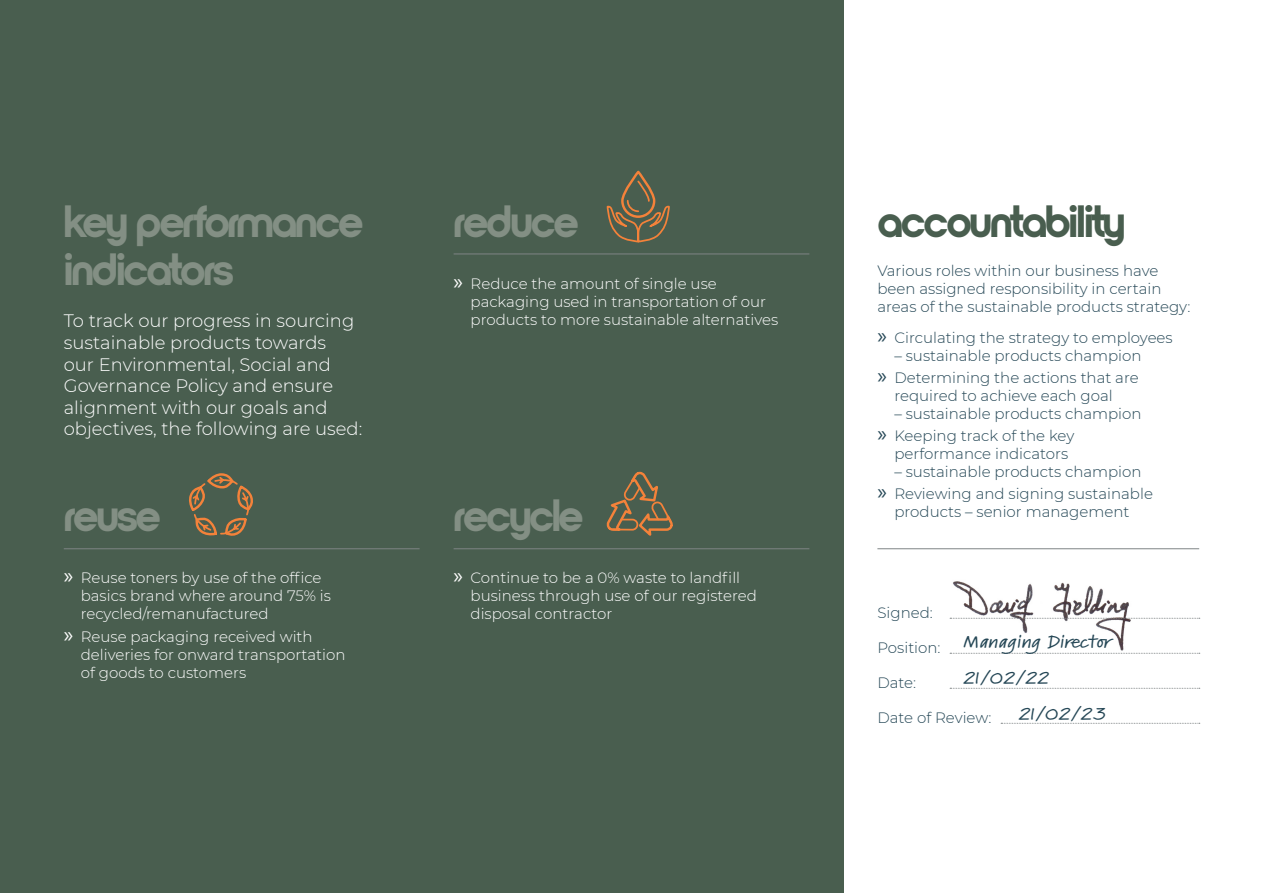
<style>
.page{position:relative;width:1263px;height:893px;background:#fff}
.page>*{position:absolute;margin:0;border:0;box-sizing:border-box;transform-origin:0 0}
.t1{font:700 45px/48px "Nordique Pro";letter-spacing:-.05em;color:#838f84}
.t2{font:700 45px "Nordique Pro";letter-spacing:-.05em;color:#495e4f}
.t3{font:300 18px/21.6px "Montserrat";color:#fff}
.t4{font:600 expanded 16.5px "Kremlin Pro";color:#254756}
.t5{font:300 15px/18px "Montserrat";color:#254756}
.t6{font:300 15px/18px "Montserrat";color:#fff}
.s1{font-family:"Myriad Pro";font-weight:400;font-size:22.5px}
</style>
<div class="page">
<div style="left:0;top:0;width:843px;height:893px;background:#495e4f"></div>
<hr style="left:64px;top:548px;width:356px;height:1px;background:#7f8485">
<hr style="left:454px;top:254px;width:355px;height:1px;background:#7f8485">
<hr style="left:454px;top:548px;width:355px;height:1px;background:#7f8485">
<hr style="left:877px;top:548px;width:322px;height:1px;background:#7f8485">
<svg style="left:606px;top:471px;width:67px;height:65px"></svg>
<svg style="left:189px;top:473px;width:64px;height:63px"></svg>
<svg style="left:606px;top:170px;width:64px;height:73px"></svg>
<img style="left:949px;top:581px;width:183px;height:73px">
<svg style="left:950px;top:618px;width:250px;height:1px"></svg>
<svg style="left:950px;top:653px;width:250px;height:1px"></svg>
<svg style="left:950px;top:688px;width:250px;height:1px"></svg>
<svg style="left:1001px;top:723px;width:199px;height:1px"></svg>
<p class="t1" style="left:64px;top:197px;width:301px">key performance indicators</p>
<p class="t3" style="left:64px;top:310px;width:300px">To track our progress in sourcing sustainable products towards<br>our Environmental, Social and<br>Governance Policy and ensure alignment with our goals and objectives, the following are used:</p>
<p class="t1" style="left:64px;top:492px;width:99px">reuse</p>
<p class="t6" style="left:81px;top:569px;width:252px;text-indent:-17px"><span class="s1">»</span> Reuse toners by use of the office basics brand where around 75% is recycled/remanufactured</p>
<p class="t6" style="left:81px;top:627px;width:266px;text-indent:-17px"><span class="s1">»</span> Reuse packaging received with deliveries for onward transportation of goods to customers</p>
<p class="t1" style="left:454px;top:197px;width:127px">reduce</p>
<p class="t6" style="left:471px;top:274px;width:309px;text-indent:-17px"><span class="s1">»</span> Reduce the amount of single use packaging used in transportation of our products to more sustainable alternatives</p>
<p class="t1" style="left:454px;top:492px;width:132px">recycle</p>
<p class="t6" style="left:471px;top:569px;width:288px;text-indent:-17px"><span class="s1">»</span> Continue to be a 0% waste to landfill business through use of our registered disposal contractor</p>
<p class="t2" style="left:877px;top:195px;width:249px">accountability</p>
<p class="t5" style="left:877px;top:261px;width:314px">Various roles within our business have been assigned responsibility in certain areas of the sustainable products strategy:</p>
<p class="t5" style="left:877px;top:328px;width:297px"><span class="s1">»</span> Circulating the strategy to employees</p>
<p class="t5" style="left:894px;top:346px;width:249px">– sustainable products champion</p>
<p class="t5" style="left:877px;top:368px;width:263px;text-align:center"><span class="s1">»</span> Determining the actions that are required to achieve each goal</p>
<p class="t5" style="left:894px;top:404px;width:249px">– sustainable products champion</p>
<p class="t5" style="left:894px;top:426px;width:181px;text-indent:-17px"><span class="s1">»</span> Keeping track of the key performance indicators</p>
<p class="t5" style="left:894px;top:462px;width:249px">– sustainable products champion</p>
<p class="t5" style="left:877px;top:485px;width:277px;text-align:center"><span class="s1">»</span> Reviewing and signing sustainable products – senior management</p>
<p class="t5" style="left:877px;top:603px;width:57px">Signed:</p>
<p class="t5" style="left:877px;top:638px;width:65px">Position:</p>
<p class="t5" style="left:877px;top:673px;width:40px">Date:</p>
<p class="t5" style="left:877px;top:708px;width:116px">Date of Review:</p>
<p class="t4" style="left:963px;top:630px;width:149px">Managing Director</p>
<p class="t4" style="left:963px;top:666px;width:87px">21/02/22</p>
<p class="t4" style="left:1018px;top:701px;width:90px">21/02/23</p>
</div>
